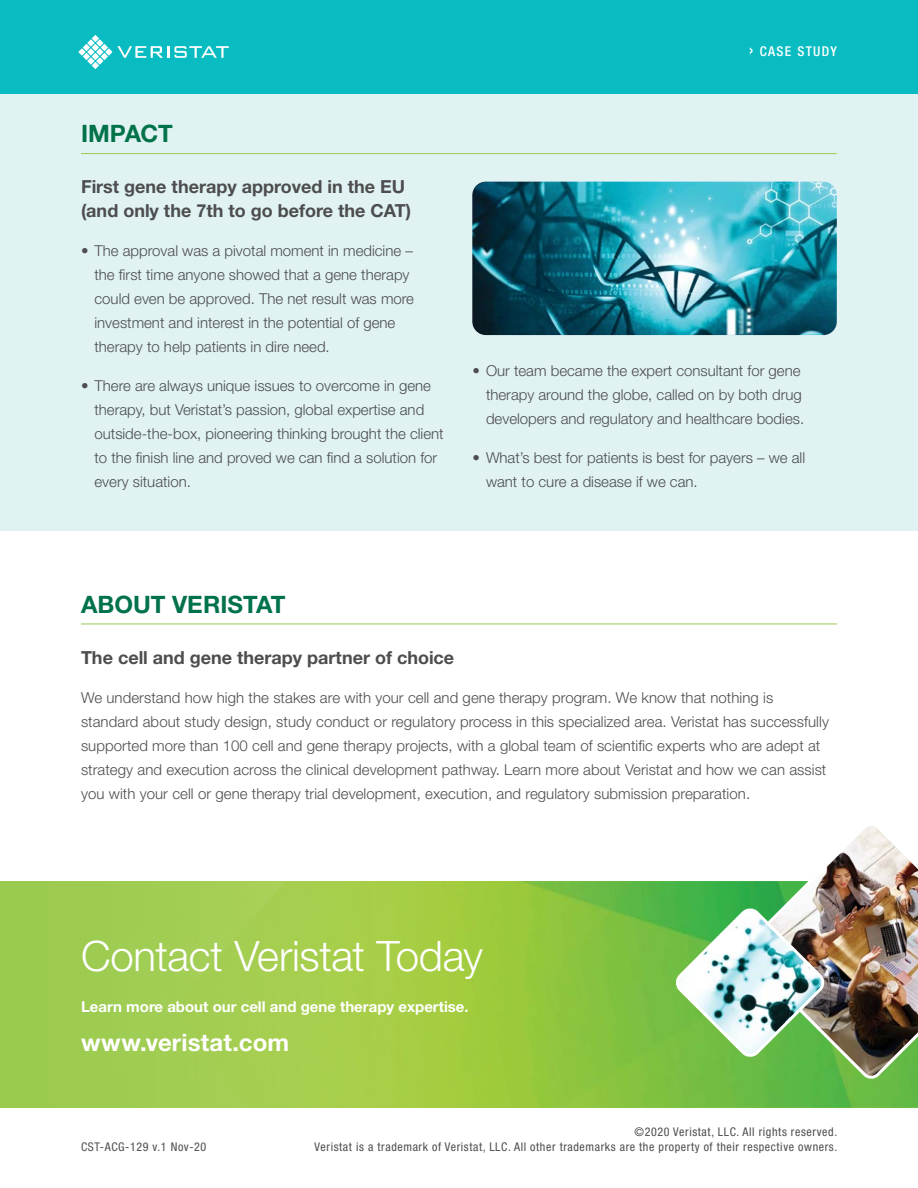
<style>
.page{position:relative;width:918px;height:1188px;background:#fff}
.page>*{position:absolute;margin:0;border:0;box-sizing:border-box;transform-origin:0 0}
.t1{font:300 42px "Helvetica Neue";letter-spacing:-.01em;color:#fff}
.t2{font:700 24px "Helvetica Neue";color:#00724a}
.t3{font:700 24px "Helvetica Neue";letter-spacing:.005em;color:#fff}
.t4{font:700 18px/24px "Helvetica Neue";color:#4d4d4f}
.t5{font:300 15px/24px "Helvetica Neue";color:#4d4d4f}
.t6{font:700 15px "Helvetica Neue";color:#fff}
.t7{font:500 condensed 13.5px "Helvetica Neue";letter-spacing:.1em;color:#fff}
.t8{font:condensed 12px/15px "Helvetica Neue";letter-spacing:.05em;color:#4d4d4f;text-align:right}
.s1{font-size:18px}
</style>
<div class="page">
<div style="left:0;top:0;width:918px;height:94px;background:#08bcc1"></div>
<svg style="left:78px;top:35px;width:151px;height:34px"></svg>
<div style="left:0;top:94px;width:918px;height:436px;background:#e0f2f2"></div>
<hr style="left:81px;top:153px;width:756px;height:1px;background:#9bcb4e">
<img style="left:0;top:881px;width:918px;height:227px">
<img style="left:740px;top:826px;width:178px;height:256px">
<img style="left:672px;top:909px;width:156px;height:152px">
<hr style="left:81px;top:624px;width:756px;height:1px;background:#9bcb4e">
<img style="left:472px;top:182px;width:365px;height:153px">
<h2 class="t2" style="left:81px;top:119px;width:93px">IMPACT</h2>
<p class="t4" style="left:81px;top:175px;width:332px">First gene therapy approved in the EU (and only the 7th to go before the CAT)</p>
<p class="t5" style="left:94px;top:239px;width:321px;text-indent:-14px">• The approval was a pivotal moment in medicine – the first time anyone showed that a gene therapy could even be approved. The net result was more investment and interest in the potential of gene therapy to help patients in dire need.</p>
<p class="t5" style="left:94px;top:373px;width:351px;text-indent:-14px">• There are always unique issues to overcome in gene therapy, but Veristat’s passion, global expertise and outside-the-box, pioneering thinking brought the client to the finish line and proved we can find a solution for every situation.</p>
<p class="t7" style="left:749px;top:43px;width:89px"><span class="s1">›</span> CASE STUDY</p>
<p class="t5" style="left:486px;top:358px;width:320px;text-indent:-14px">• Our team became the expert consultant for gene therapy around the globe, called on by both drug developers and regulatory and healthcare bodies.</p>
<p class="t5" style="left:486px;top:445px;width:321px;text-indent:-14px">• What’s best for patients is best for payers – we all want to cure a disease if we can.</p>
<h2 class="t2" style="left:81px;top:589px;width:206px">ABOUT VERISTAT</h2>
<p class="t4" style="left:81px;top:645px;width:375px">The cell and gene therapy partner of choice</p>
<p class="t5" style="left:81px;top:685px;width:749px">We understand how high the stakes are with your cell and gene therapy program. We know that nothing is standard about study design, study conduct or regulatory process in this specialized area. Veristat has successfully supported more than 100 cell and gene therapy projects, with a global team of scientific experts who are adept at strategy and execution across the clinical development pathway. Learn more about Veristat and how we can assist you with your cell or gene therapy trial development, execution, and regulatory submission preparation.</p>
<h1 class="t1" style="left:81px;top:930px;width:404px">Contact Veristat Today</h1>
<p class="t6" style="left:81px;top:998px;width:389px">Learn more about our cell and gene therapy expertise.</p>
<h2 class="t3" style="left:81px;top:1027px;width:210px">www.veristat.com</h2>
<p class="t8" style="left:81px;top:1139px;width:127px">CST-ACG-129 v.1 Nov-20</p>
<p class="t8" style="left:315px;top:1124px;width:524px">©2020 Veristat, LLC. All rights reserved.<br>Veristat is a trademark of Veristat, LLC. All other trademarks are the property of their respective owners.</p>
</div>
